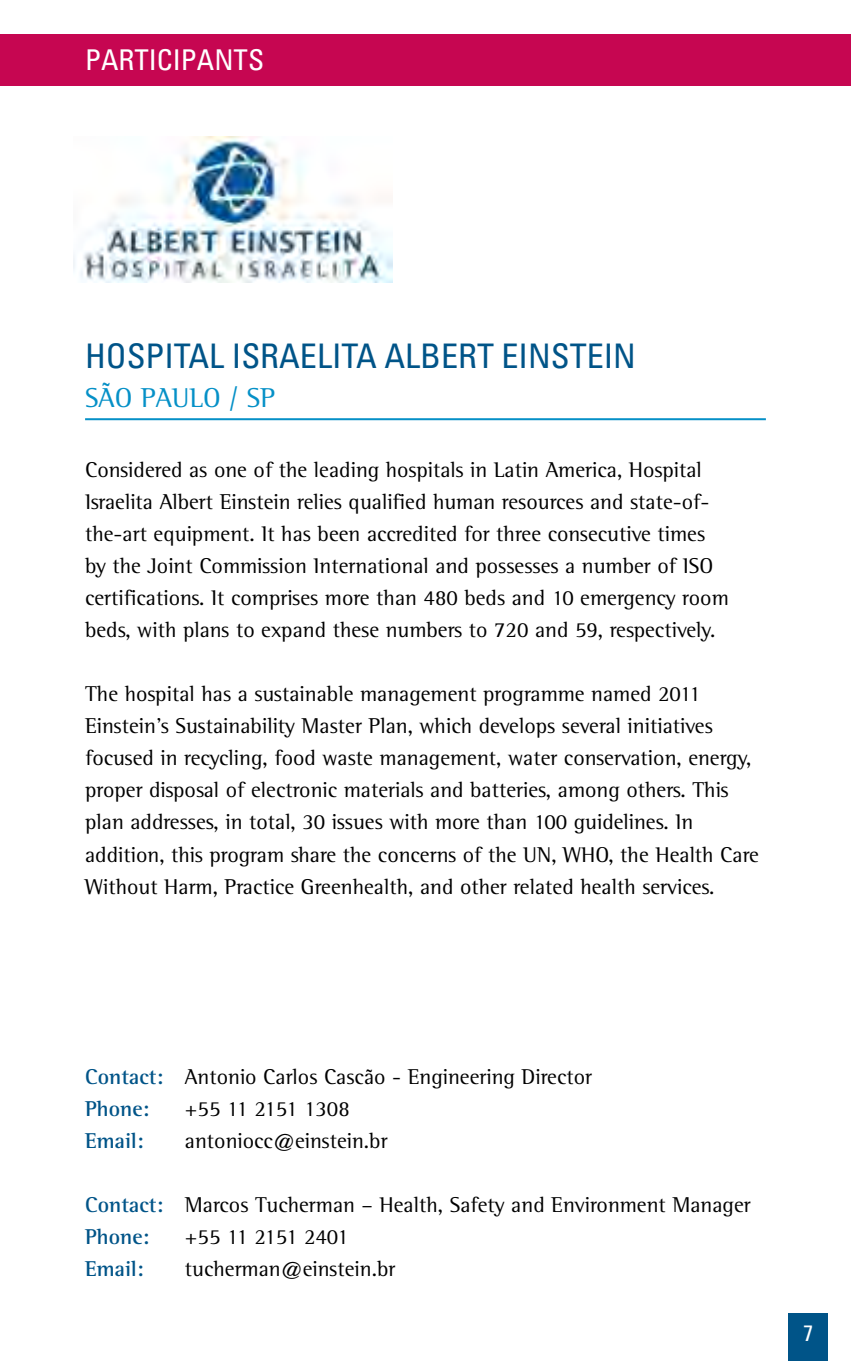
<style>
.page{position:relative;width:851px;height:1361px;background:#fff}
.page>*{position:absolute;margin:0;border:0;box-sizing:border-box;transform-origin:0 0}
.t1{font:condensed 34px "Univers LT";color:#005488}
.t2{font:condensed 28.8px "Univers";color:#fff}
.t3{font:28px "Rotis Semi Serif";color:#0590c7}
.t4{font:22px/32px "Rotis Semi Serif";color:#000}
.t5{font:700 22px/32px "Rotis Semi Serif";color:#005488}
.t6{font:condensed 22px "Univers";color:#fff}
</style>
<div class="page">
<div style="left:788px;top:1312px;width:40px;height:49px;background:#005488"></div>
<div style="left:0;top:34px;width:850px;height:51px;background:#c60651"></div>
<hr style="left:85px;top:418px;width:680px;height:2px;background:#0590c7">
<img style="left:74px;top:136px;width:318px;height:146px">
<h2 class="t2" style="left:85px;top:41px;width:180px">PARTICIPANTS</h2>
<h1 class="t1" style="left:85px;top:334px;width:552px">HOSPITAL ISRAELITA ALBERT EINSTEIN</h1>
<p class="t3" style="left:85px;top:381px;width:192px">SÃO PAULO / SP</p>
<p class="t4" style="left:85px;top:454px;width:645px">Considered as one of the leading hospitals in Latin America, Hospital Israelita Albert Einstein relies qualified human resources and state-of&shy;the-art equipment. It has been accredited for three consecutive times by the Joint Commission International and possesses a number of ISO certifications. It comprises more than 480 beds and 10 emergency room beds, with plans to expand these numbers to 720 and 59, respectively.</p>
<p class="t4" style="left:85px;top:678px;width:675px">The hospital has a sustainable management programme named 2011<br>Einstein’s Sustainability Master Plan, which develops several initiatives focused in recycling, food waste management, water conservation, energy, proper disposal of electronic materials and batteries, among others. This plan addresses, in total, 30 issues with more than 100 guidelines. In addition, this program share the concerns of the UN, WHO, the Health Care Without Harm, Practice Greenhealth, and other related health services.</p>
<p class="t5" style="left:85px;top:1060px;width:80px">Contact:<br>Phone:<br>Email:</p>
<p class="t5" style="left:85px;top:1188px;width:80px">Contact:<br>Phone:<br>Email:</p>
<p class="t4" style="left:185px;top:1060px;width:408px">Antonio Carlos Cascão - Engineering Director +55 11 2151 1308<br>antoniocc@einstein.br</p>
<p class="t4" style="left:185px;top:1188px;width:567px">Marcos Tucherman – Health, Safety and Environment Manager +55 11 2151 2401<br>tucherman@einstein.br</p>
<p class="t6" style="left:803px;top:1318px;width:11px">7</p>
</div>
